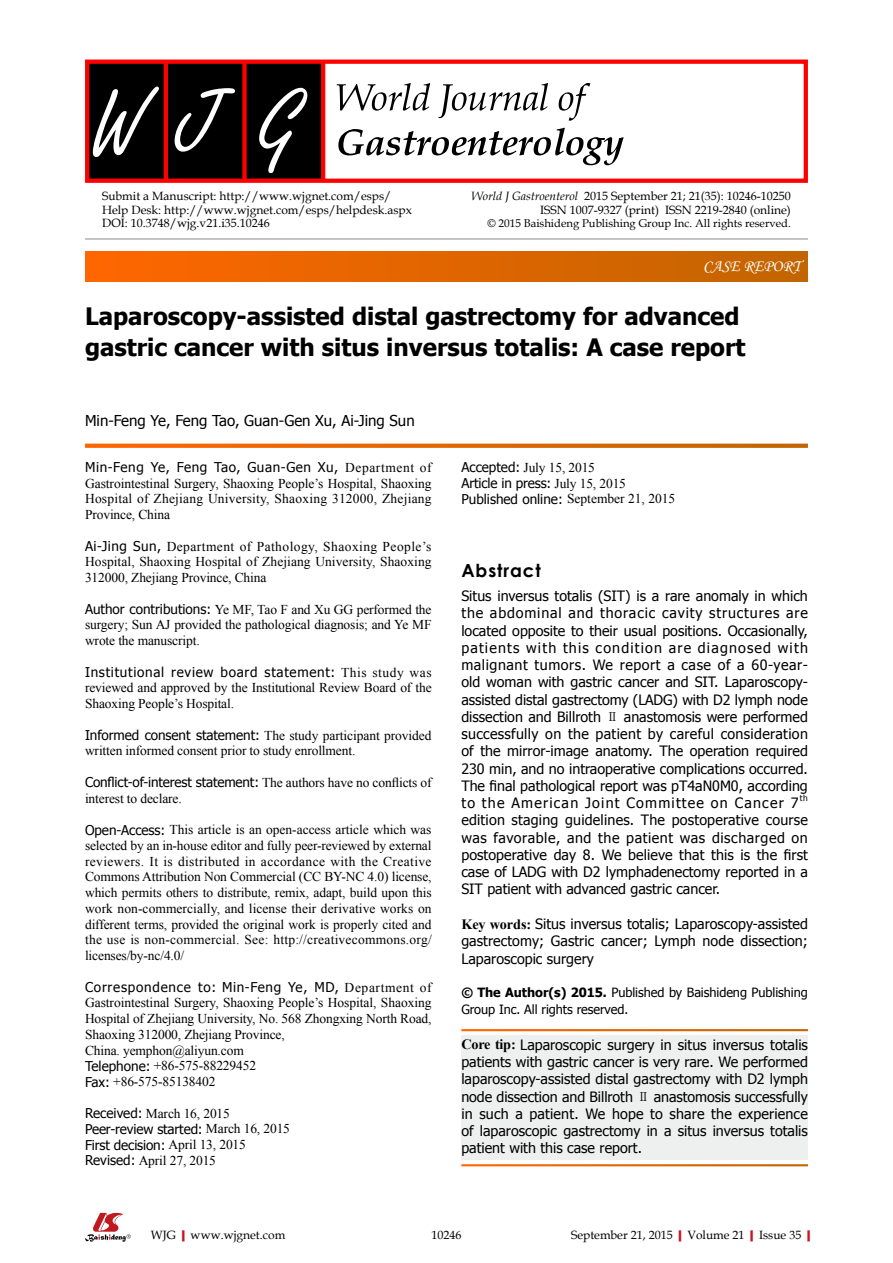
<style>
.page{position:relative;width:893px;height:1263px;background:#fff}
.page>*{position:absolute;margin:0;border:0;box-sizing:border-box;transform-origin:0 0}
.t1{font:700 24px/31.5px "Tahoma";color:#000}
.t2{font:700 18px "Century Gothic";letter-spacing:.05em;color:#000}
.t3{font:16.5px "Monotype Corsiva";color:#fff}
.t4{font:15px "Tahoma";color:#000}
.t5{font:14.25px/17.2px "Tahoma";color:#000;text-align:justify}
.t6{font:13.5px/15.8px "Times New Roman";letter-spacing:-.01em;color:#000;text-align:justify}
.t7{font:13.5px/15.8px "Tahoma";letter-spacing:-.01em;color:#000}
.t8{font:12.75px/17.2px "Tahoma";letter-spacing:-.005em;color:#000}
.t9{font:12px/13.5px "Book Antiqua";color:#000}
.t10{font:11.25px "Book Antiqua";color:#000}
.t11{font:8.25px "Tahoma";color:#000}
.s1{font-style:italic}
.s2{font-family:"Tahoma"}
.s3{font-family:"Times New Roman"}
.s4{font-family:"Koz Min Pro";font-size:12px}
.s5{font-family:"Times New Roman";font-weight:700}
.s6{font-weight:700}
.s7{font-weight:700;color:#c01920}
</style>
<div class="page">
<div style="left:461px;top:1035px;width:347px;height:125px;background:#eeefef"></div>
<hr style="left:85px;top:239px;width:723px;height:1px;background:#898989">
<div style="left:87px;top:61px;width:236px;height:121px;background:#000"></div>
<hr style="left:164px;top:61px;width:4px;height:121px;background:#f00">
<div style="left:242px;top:61px;width:5px;height:121px;background:#f00"></div>
<hr style="left:321px;top:61px;width:4px;height:121px;background:#f00">
<div style="left:85px;top:60px;width:723px;height:123px;border:4px solid #f00"></div>
<svg style="left:259px;top:88px;width:48px;height:85px"></svg>
<svg style="left:175px;top:88px;width:60px;height:64px"></svg>
<svg style="left:93px;top:87px;width:66px;height:70px"></svg>
<svg style="left:337px;top:83px;width:253px;height:38px"></svg>
<svg style="left:338px;top:128px;width:286px;height:37px"></svg>
<svg style="left:85px;top:1213px;width:46px;height:29px"></svg>
<div style="left:85px;top:252px;width:723px;height:29px;background:linear-gradient(to right,#f60,#c16500)"></div>
<svg style="left:85px;top:444px;width:723px;height:4px;background:#e16a08"></svg>
<p class="t9" style="left:102px;top:189px;width:311px">Submit a Manuscript: http://www.wjgnet.com/esps/<br>Help Desk: http://www.wjgnet.com/esps/helpdesk.aspx<br>DOI: 10.3748/wjg.v21.i35.10246</p>
<p class="t9" style="left:472px;top:189px;width:321px;text-align:right"><span class="s1">World J Gastroenterol</span> 2015 September 21; 21(35): 10246-10250<br>ISSN 1007-9327 (print) ISSN 2219-2840 (online)</p>
<p class="t10" style="left:487px;top:215px;width:305px">© 2015 Baishideng Publishing Group Inc. All rights reserved.</p>
<p class="t3" style="left:703px;top:256px;width:99px">CASE REPORT</p>
<p class="t1" style="left:85px;top:298px;width:662px">Laparoscopy-assisted distal gastrectomy for advanced gastric cancer with situs inversus totalis: A case report</p>
<p class="t4" style="left:85px;top:410px;width:331px">Min-Feng Ye, Feng Tao, Guan-Gen Xu, Ai-Jing Sun</p>
<p class="t6" style="left:85px;top:460px;width:348px"><span class="s2">Min-Feng Ye, Feng Tao, Guan-Gen Xu,</span> Department of Gastrointestinal Surgery, Shaoxing People’s Hospital, Shaoxing Hospital of Zhejiang University, Shaoxing 312000, Zhejiang Province, China</p>
<p class="t6" style="left:85px;top:538px;width:348px"><span class="s2">Ai-Jing Sun,</span> Department of Pathology, Shaoxing People’s Hospital, Shaoxing Hospital of Zhejiang University, Shaoxing 312000, Zhejiang Province, China</p>
<p class="t6" style="left:85px;top:601px;width:348px"><span class="s2">Author contributions:</span> Ye MF, Tao F and Xu GG performed the surgery; Sun AJ provided the pathological diagnosis; and Ye MF wrote the manuscript.</p>
<p class="t6" style="left:85px;top:664px;width:348px"><span class="s2">Institutional review board statement:</span> This study was reviewed and approved by the Institutional Review Board of the Shaoxing People’s Hospital.</p>
<p class="t6" style="left:85px;top:727px;width:348px"><span class="s2">Informed consent statement:</span> The study participant provided written informed consent prior to study enrollment.</p>
<p class="t6" style="left:85px;top:775px;width:348px;line-height:15.3px"><span class="s2">Conflict-of-interest statement:</span> The authors have no conflicts of interest to declare.</p>
<p class="t6" style="left:85px;top:821px;width:348px"><span class="s2">Open-Access:</span> This article is an open-access article which was selected by an in-house editor and fully peer-reviewed by external reviewers. It is distributed in accordance with the Creative Commons Attribution Non Commercial (CC BY-NC 4.0) license, which permits others to distribute, remix, adapt, build upon this work non-commercially, and license their derivative works on different terms, provided the original work is properly cited and the use is non-commercial. See: http://creativecommons.org/ licenses/by-nc/4.0/</p>
<p class="t6" style="left:85px;top:979px;width:348px;text-align:left"><span class="s2">Correspondence to: Min-Feng Ye, MD,</span> Department of Gastrointestinal Surgery, Shaoxing People’s Hospital, Shaoxing Hospital of Zhejiang University, No. 568 Zhongxing North Road, Shaoxing 312000, Zhejiang Province,<br>China. yemphon@aliyun.com<br><span class="s2">Telephone:</span> +86-575-88229452<br><span class="s2">Fax:</span> +86-575-85138402</p>
<p class="t7" style="left:85px;top:1104px;width:206px">Received: <span class="s3">March 16, 2015<br></span>Peer-review started: <span class="s3">March 16, 2015<br></span>First decision: <span class="s3">April 13, 2015<br></span>Revised: <span class="s3">April 27, 2015</span></p>
<p class="t7" style="left:461px;top:458px;width:215px">Accepted: <span class="s3">July 15, 2015<br></span>Article in press: <span class="s3">July 15, 2015<br></span>Published online: <span class="s3">September 21, 2015</span></p>
<p class="t2" style="left:461px;top:557px;width:81px">Abstract</p>
<p class="t5" style="left:461px;top:587px;width:348px">Situs inversus totalis (SIT) is a rare anomaly in which the abdominal and thoracic cavity structures are located opposite to their usual positions. Occasionally, patients with this condition are diagnosed with malignant tumors. We report a case of a 60-year&shy;old woman with gastric cancer and SIT. Laparoscopy&shy;assisted distal gastrectomy (LADG) with D2 lymph node dissection and Billroth <span class="s4">Ⅱ</span> anastomosis were performed successfully on the patient by careful consideration of the mirror-image anatomy. The operation required 230 min, and no intraoperative complications occurred.<br>The final pathological report was pT4aN0M0, according to the American Joint Committee on Cancer 7</p>
<p class="t11" style="left:800px;top:792px;width:10px">th</p>
<p class="t5" style="left:461px;top:811px;width:348px">edition staging guidelines. The postoperative course was favorable, and the patient was discharged on postoperative day 8. We believe that this is the first case of LADG with D2 lymphadenectomy reported in a SIT patient with advanced gastric cancer.</p>
<p class="t5" style="left:461px;top:914px;width:348px"><span class="s5">Key words:</span> Situs inversus totalis; Laparoscopy-assisted gastrectomy; Gastric cancer; Lymph node dissection; Laparoscopic surgery</p>
<p class="t8" style="left:461px;top:983px;width:348px"><span class="s6">© The Author(s) 2015.</span> Published by Baishideng Publishing<br>Group Inc. All rights reserved.</p>
<p class="t5" style="left:461px;top:1035px;width:348px"><span class="s5">Core tip:</span> Laparoscopic surgery in situs inversus totalis patients with gastric cancer is very rare. We performed laparoscopy-assisted distal gastrectomy with D2 lymph node dissection and Billroth <span class="s4">Ⅱ</span> anastomosis successfully in such a patient. We hope to share the experience of laparoscopic gastrectomy in a situs inversus totalis patient with this case report.</p>
<p class="t9" style="left:151px;top:1227px;width:136px">WJG<span class="s7">|</span>www.wjgnet.com</p>
<p class="t9" style="left:431px;top:1227px;width:31px">10246</p>
<p class="t9" style="left:571px;top:1227px;width:246px">September 21, 2015<span class="s7">|</span>Volume 21<span class="s7">|</span>Issue 35<span class="s7">|</span></p>
</div>
